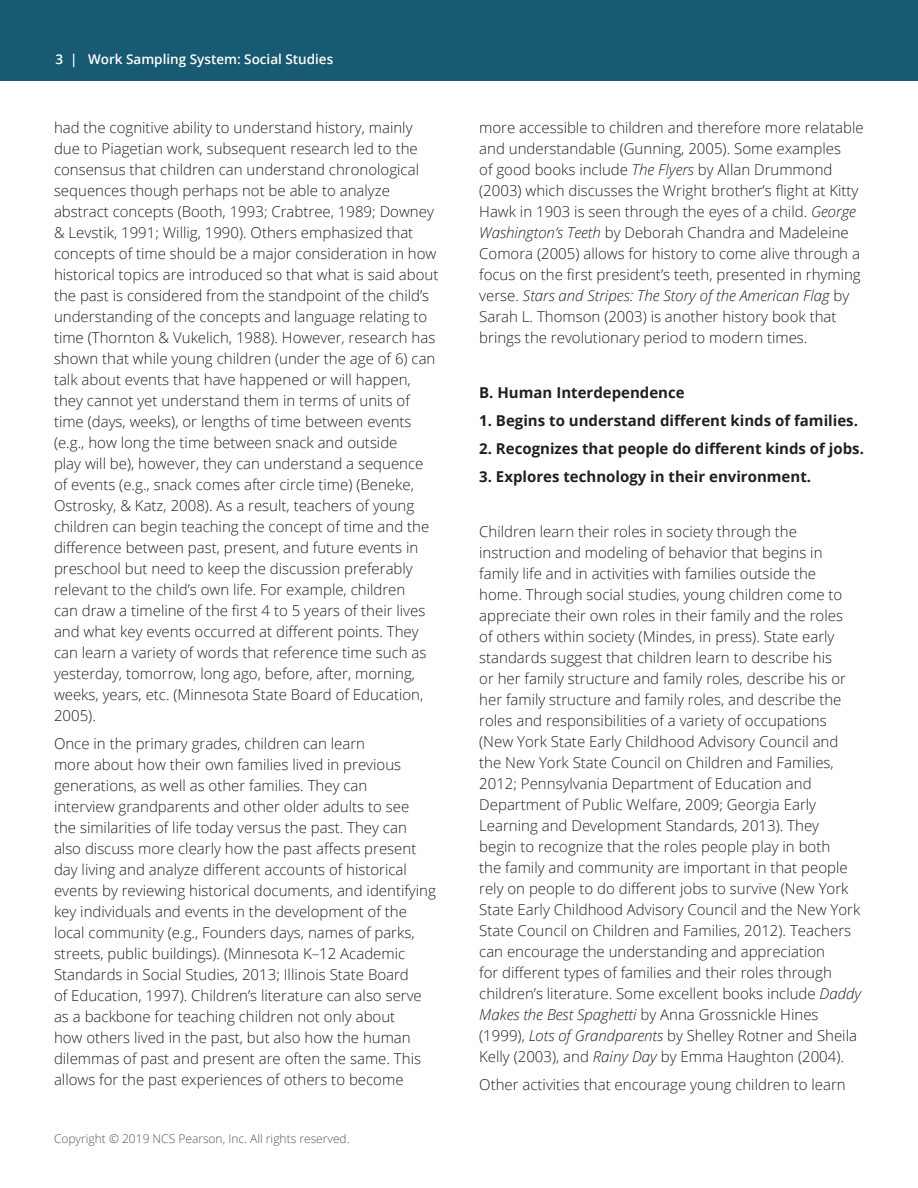
<style>
.page{position:relative;width:918px;height:1188px;background:#fff}
.page>*{position:absolute;margin:0;border:0;box-sizing:border-box;transform-origin:0 0}
.content{font:300 15px/21px "Open Sans";color:#231f20}
.content-2{font:700 15px "Open Sans";color:#231f20}
.t1{font:600 13.5px "Open Sans";color:#fff}
.t2{font:300 12px "Open Sans";color:#4e5759}
.s1{font-style:italic}
</style>
<div class="page">
<div style="left:0;top:0;width:918px;height:81px;background:#185a71"></div>
<p class="t1" style="left:55px;top:50px;width:279px">3 | Work Sampling System: Social Studies</p>
<p class="content" style="left:54px;top:117px;width:386px">had the cognitive ability to understand history, mainly due to Piagetian work, subsequent research led to the consensus that children can understand chronological sequences though perhaps not be able to analyze abstract concepts (Booth, 1993; Crabtree, 1989; Downey &amp; Levstik, 1991; Willig, 1990). Others emphasized that concepts of time should be a major consideration in how historical topics are introduced so that what is said about the past is considered from the standpoint of the child’s understanding of the concepts and language relating to time (Thornton &amp; Vukelich, 1988). However, research has shown that while young children (under the age of 6) can talk about events that have happened or will happen, they cannot yet understand them in terms of units of time (days, weeks), or lengths of time between events (e.g., how long the time between snack and outside<br>play will be), however, they can understand a sequence of events (e.g., snack comes after circle time) (Beneke, Ostrosky, &amp; Katz, 2008). As a result, teachers of young children can begin teaching the concept of time and the difference between past, present, and future events in preschool but need to keep the discussion preferably relevant to the child’s own life. For example, children<br>can draw a timeline of the first 4 to 5 years of their lives and what key events occurred at different points. They can learn a variety of words that reference time such as yesterday, tomorrow, long ago, before, after, morning, weeks, years, etc. (Minnesota State Board of Education, 2005).</p>
<p class="content" style="left:54px;top:732px;width:383px">Once in the primary grades, children can learn<br>more about how their own families lived in previous generations, as well as other families. They can<br>interview grandparents and other older adults to see<br>the similarities of life today versus the past. They can also discuss more clearly how the past affects present day living and analyze different accounts of historical events by reviewing historical documents, and identifying key individuals and events in the development of the local community (e.g., Founders days, names of parks, streets, public buildings). (Minnesota K–12 Academic Standards in Social Studies, 2013; Illinois State Board<br>of Education, 1997). Children’s literature can also serve as a backbone for teaching children not only about<br>how others lived in the past, but also how the human dilemmas of past and present are often the same. This allows for the past experiences of others to become</p>
<p class="t2" style="left:54px;top:1131px;width:297px">Copyright © 2019 NCS Pearson, Inc. All rights reserved.</p>
<p class="content" style="left:479px;top:117px;width:386px">more accessible to children and therefore more relatable and understandable (Gunning, 2005). Some examples<br>of good books include <span class="s1">The Flyers</span> by Allan Drummond (2003) which discusses the Wright brother’s flight at Kitty Hawk in 1903 is seen through the eyes of a child. <span class="s1">George Washington’s Teeth</span> by Deborah Chandra and Madeleine Comora (2005) allows for history to come alive through a focus on the first president’s teeth, presented in rhyming verse. <span class="s1">Stars and Stripes: The Story of the American Flag</span> by Sarah L. Thomson (2003) is another history book that brings the revolutionary period to modern times.</p>
<p class="content-2" style="left:479px;top:382px;width:207px">B. Human Interdependence</p>
<p class="content-2" style="left:479px;top:410px;width:380px">1. Begins to understand different kinds of families.</p>
<p class="content-2" style="left:479px;top:438px;width:386px">2. Recognizes that people do different kinds of jobs.</p>
<p class="content-2" style="left:479px;top:466px;width:333px">3. Explores technology in their environment.</p>
<p class="content" style="left:479px;top:521px;width:383px">Children learn their roles in society through the instruction and modeling of behavior that begins in family life and in activities with families outside the home. Through social studies, young children come to appreciate their own roles in their family and the roles<br>of others within society (Mindes, in press). State early standards suggest that children learn to describe his<br>or her family structure and family roles, describe his or her family structure and family roles, and describe the roles and responsibilities of a variety of occupations (New York State Early Childhood Advisory Council and the New York State Council on Children and Families, 2012; Pennsylvania Department of Education and Department of Public Welfare, 2009; Georgia Early Learning and Development Standards, 2013). They<br>begin to recognize that the roles people play in both<br>the family and community are important in that people rely on people to do different jobs to survive (New York State Early Childhood Advisory Council and the New York State Council on Children and Families, 2012). Teachers can encourage the understanding and appreciation<br>for different types of families and their roles through children’s literature. Some excellent books include <span class="s1">Daddy Makes the Best Spaghetti</span> by Anna Grossnickle Hines (1999), <span class="s1">Lots of Grandparents</span> by Shelley Rotner and Sheila Kelly (2003), and <span class="s1">Rainy Day</span> by Emma Haughton (2004).</p>
<p class="content" style="left:479px;top:1074px;width:368px">Other activities that encourage young children to learn</p>
</div>
